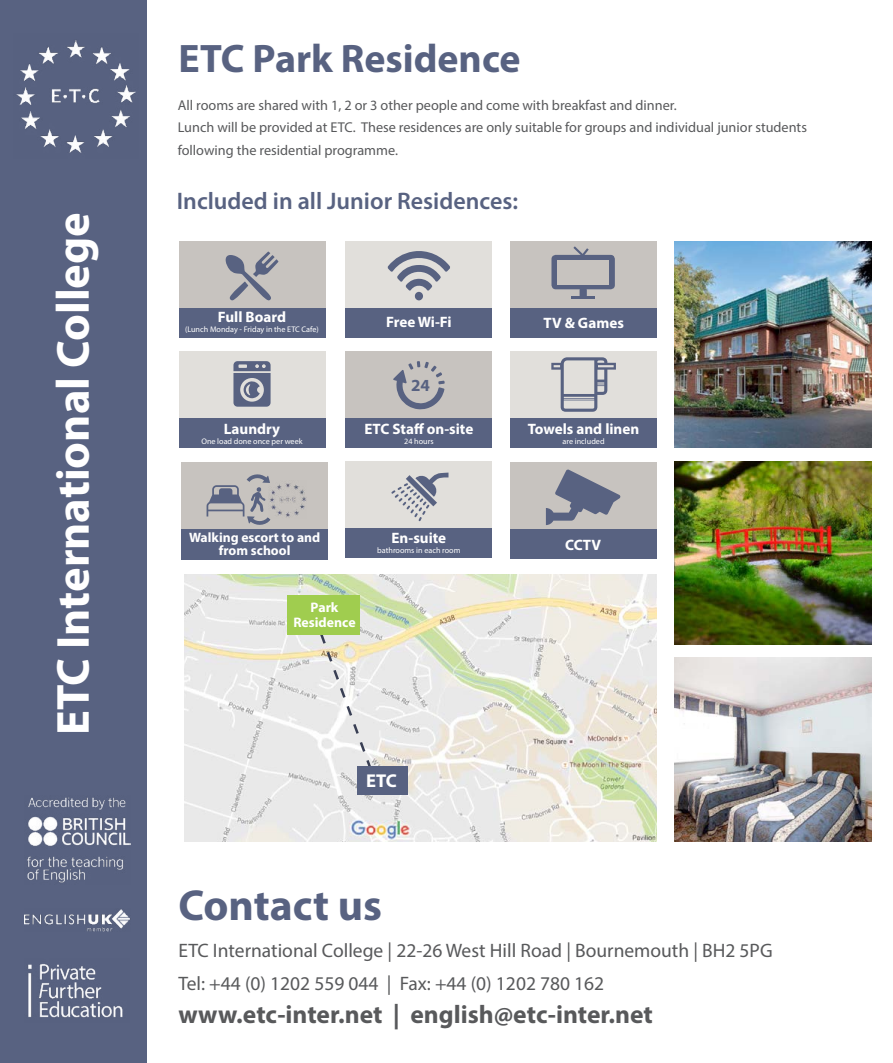
<style>
.page{position:relative;width:893px;height:1063px;background:#fff}
.page>*{position:absolute;margin:0;border:0;box-sizing:border-box;transform-origin:0 0}
.t1{font:700 46.5px "Myriad Pro";color:#fff}
.t2{font:700 43.5px "Myriad Pro";color:#586281}
.t3{font:700 39.9px "Myriad Pro";color:#586281}
.t4{font:700 25.5px "Myriad Pro";color:#58595b}
.t5{font:600 24px "Myriad Pro";color:#586281}
.t6{font:19.5px/33px "Myriad Pro";color:#58595b}
.t7{font:700 18.6px "Myriad Pro";color:#fff}
.t8{font:700 16.95px "Myriad Pro";color:#586281}
.t9{font:700 15.15px "Myriad Pro";color:#fff}
.t10{font:14.25px/22.5px "Myriad Pro";color:#58595b}
.t11{font:700 13.8px/15.1px "Myriad Pro";color:#fff;text-align:center}
.t12{font:700 13.65px "Myriad Pro";color:#fff}
.t13{font:8.1px "Myriad Pro";color:#fff}
</style>
<div class="page">
<div style="left:0;top:0;width:147px;height:1063px;background:#586281"></div>
<img style="left:27px;top:797px;width:104px;height:86px">
<img style="left:24px;top:909px;width:107px;height:22px">
<img style="left:28px;top:964px;width:95px;height:54px">
<img style="left:16px;top:40px;width:120px;height:113px">
<img style="left:675px;top:462px;width:197px;height:182px">
<div style="left:510px;top:462px;width:147px;height:97px;background:#c7c3bf"></div>
<img style="left:184px;top:574px;width:473px;height:267px">
<svg style="left:318px;top:631px;width:56px;height:142px"></svg>
<div style="left:357px;top:767px;width:51px;height:28px;background:#586281"></div>
<div style="left:288px;top:595px;width:72px;height:40px;background:#a0cd4f"></div>
<img style="left:675px;top:241px;width:197px;height:207px">
<img style="left:675px;top:657px;width:197px;height:184px">
<div style="left:345px;top:462px;width:147px;height:96px;background:#e1dfdb"></div>
<div style="left:345px;top:529px;width:147px;height:29px;background:#586281"></div>
<div style="left:510px;top:529px;width:147px;height:30px;background:#586281"></div>
<svg style="left:391px;top:473px;width:57px;height:48px"></svg>
<div style="left:179px;top:241px;width:146px;height:96px;background:#c7c3bf"></div>
<div style="left:179px;top:308px;width:146px;height:29px;background:#586281"></div>
<svg style="left:226px;top:251px;width:52px;height:49px"></svg>
<div style="left:345px;top:241px;width:147px;height:96px;background:#e1dfdb"></div>
<div style="left:345px;top:308px;width:147px;height:29px;background:#586281"></div>
<svg style="left:387px;top:251px;width:63px;height:49px"></svg>
<div style="left:510px;top:241px;width:147px;height:96px;background:#c7c3bf"></div>
<div style="left:510px;top:308px;width:147px;height:29px;background:#586281"></div>
<div style="left:179px;top:351px;width:146px;height:97px;background:#e1dfdb"></div>
<div style="left:179px;top:418px;width:146px;height:30px;background:#586281"></div>
<svg style="left:233px;top:361px;width:38px;height:46px"></svg>
<div style="left:345px;top:351px;width:147px;height:97px;background:#c7c3bf"></div>
<div style="left:345px;top:418px;width:147px;height:30px;background:#586281"></div>
<svg style="left:393px;top:361px;width:52px;height:49px"></svg>
<div style="left:510px;top:351px;width:147px;height:97px;background:#e1dfdb"></div>
<div style="left:510px;top:418px;width:147px;height:30px;background:#586281"></div>
<svg style="left:551px;top:357px;width:65px;height:55px"></svg>
<div style="left:181px;top:462px;width:147px;height:97px;background:#c7c3bf"></div>
<div style="left:181px;top:529px;width:147px;height:31px;background:#586281"></div>
<img style="left:290px;top:483px;width:16px;height:33px">
<svg style="left:247px;top:474px;width:43px;height:51px"></svg>
<svg style="left:206px;top:475px;width:51px;height:42px"></svg>
<svg style="left:545px;top:469px;width:76px;height:56px"></svg>
<div style="left:551px;top:255px;width:64px;height:34px;background:#586281;border-radius:4px"></div>
<div style="left:558px;top:260px;width:51px;height:24px;background:#c7c3bf"></div>
<svg style="left:573px;top:246px;width:16px;height:9px"></svg>
<div style="left:580px;top:288px;width:7px;height:10px;background:#586281;border-radius:2px"></div>
<svg style="left:571px;top:296px;width:24px;height:2px"></svg>
<h1 class="t1" style="left:43px;top:735px;width:525px;rotate:-90deg">ETC International College</h1>
<h3 class="t3" style="left:179px;top:33px;width:344px">ETC Park Residence</h3>
<p class="t10" style="left:178px;top:93px;width:631px">All rooms are shared with 1, 2 or 3 other people and come with breakfast and dinner.<br>Lunch will be provided at ETC. These residences are only suitable for groups and individual junior students following the residential programme.</p>
<h3 class="t5" style="left:177px;top:186px;width:343px">Included in all Junior Residences:</h3>
<p class="t9" style="left:218px;top:307px;width:70px">Full Board</p>
<p class="t13" style="left:185px;top:325px;width:135px">(Lunch Monday - Friday in the ETC Cafe)</p>
<p class="t9" style="left:386px;top:312px;width:67px">Free Wi-Fi</p>
<p class="t8" style="left:411px;top:374px;width:20px">24</p>
<p class="t9" style="left:364px;top:419px;width:110px">ETC Staff on-site</p>
<p class="t9" style="left:224px;top:419px;width:58px">Laundry</p>
<p class="t13" style="left:201px;top:436px;width:103px">One load done once per week</p>
<p class="t13" style="left:404px;top:436px;width:31px">24 hours</p>
<p class="t9" style="left:543px;top:313px;width:82px">TV &amp; Games</p>
<p class="t9" style="left:528px;top:419px;width:113px">Towels and linen</p>
<p class="t13" style="left:563px;top:436px;width:43px">are included</p>
<p class="t12" style="left:189px;top:528px;width:133px">Walking escort to and</p>
<p class="t9" style="left:565px;top:535px;width:38px">CCTV</p>
<p class="t9" style="left:392px;top:528px;width:56px">En-suite</p>
<p class="t12" style="left:219px;top:542px;width:73px">from school</p>
<p class="t13" style="left:377px;top:545px;width:85px">bathrooms in each room</p>
<p class="t11" style="left:293px;top:599px;width:64px">Park<br>Residence</p>
<h3 class="t7" style="left:366px;top:768px;width:32px">ETC</h3>
<h2 class="t2" style="left:178px;top:877px;width:205px">Contact us</h2>
<h3 class="t6" style="left:178px;top:934px;width:596px">ETC International College | 22-26 West Hill Road | Bournemouth | BH 52 PG<br>Tel: +44 0( ) 1202 559 044 | Fax: +44 (0) 1202 780 162</h3>
<h3 class="t4" style="left:178px;top:998px;width:476px">www.etc-inter.net | english@etc-inter.net</h3>
</div>
